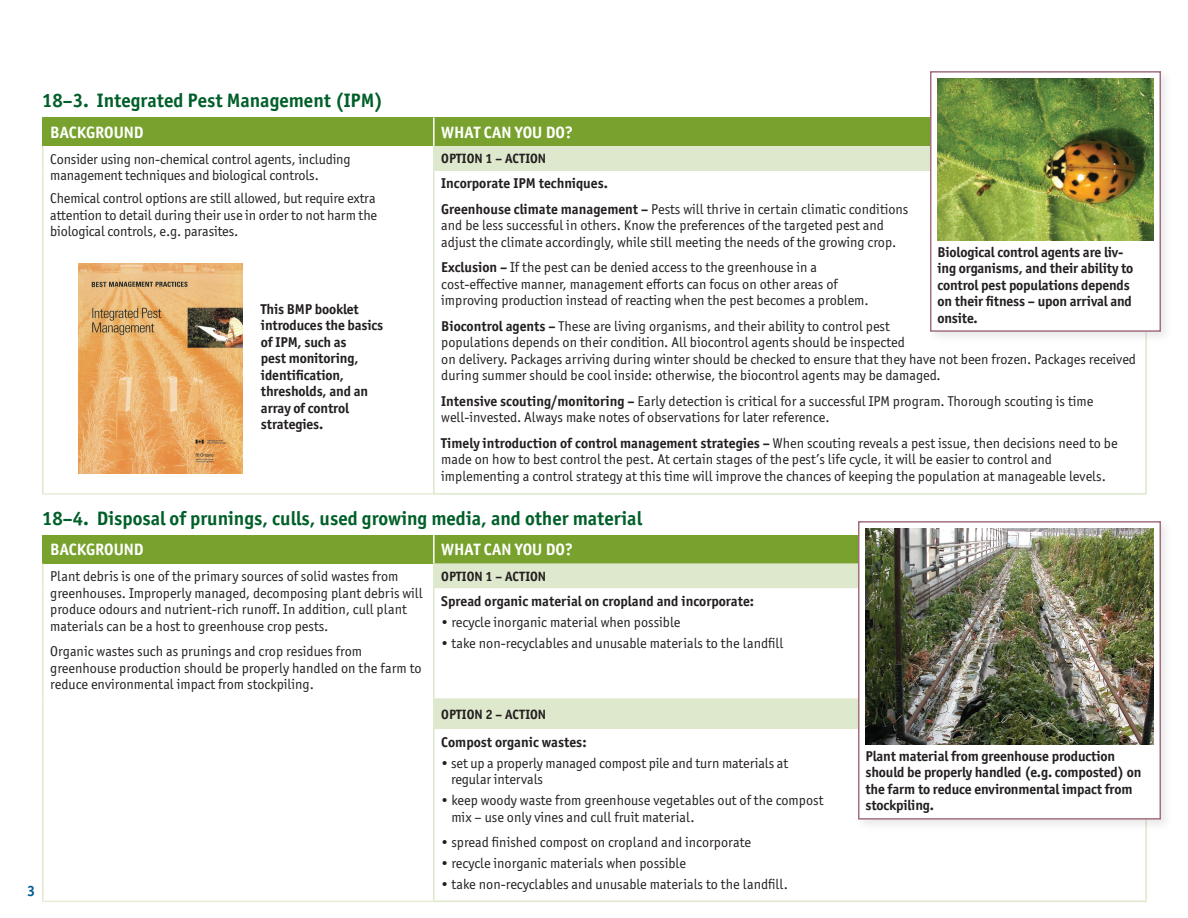
<style>
.page{position:relative;width:1188px;height:918px;background:#fff}
.page>*{position:absolute;margin:0;border:0;box-sizing:border-box;transform-origin:0 0}
.t1{font:700 19.5px "Officina Sans ITC Pro";color:#005f29}
.t2{font:700 16.5px "Officina Sans ITC Pro";color:#fff}
.t3{font:700 15px "Officina Sans ITC Pro";color:#005d95}
.t4{font:14.25px/16.5px "Officina Sans ITC Pro";color:#231f20}
.t5{font:700 14.25px/16.5px "Officina Sans ITC Pro";letter-spacing:-.01em;color:#231f20}
.t6{font:700 13.5px "Officina Sans ITC Pro";color:#231f20}
.s1{font-weight:400}
.s2{font-weight:700}
</style>
<div class="page">
<div style="left:43px;top:118px;width:391px;height:28px;background:#78a22d"></div>
<div style="left:434px;top:118px;width:712px;height:28px;background:#78a22d"></div>
<div style="left:434px;top:146px;width:712px;height:25px;background:#dee8cc"></div>
<hr style="left:433px;top:118px;width:2px;height:28px;background:#fff">
<hr style="left:42px;top:146px;width:2px;height:25px;background:#dee8cc">
<hr style="left:42px;top:171px;width:2px;height:322px;background:#dee8cc">
<hr style="left:433px;top:146px;width:2px;height:25px;background:#dee8cc">
<hr style="left:42px;top:493px;width:391px;height:2px;background:#e6edd8">
<hr style="left:433px;top:171px;width:2px;height:322px;background:#dee8cc">
<hr style="left:42px;top:118px;width:2px;height:28px;background:#78a22d">
<hr style="left:1145px;top:171px;width:2px;height:322px;background:#dee8cc">
<hr style="left:433px;top:493px;width:714px;height:2px;background:#dee8cc">
<div style="left:43px;top:535px;width:391px;height:28px;background:#78a22d"></div>
<div style="left:434px;top:535px;width:712px;height:28px;background:#78a22d"></div>
<svg style="left:435px;top:563px;width:419px;height:166px"></svg>
<hr style="left:433px;top:535px;width:2px;height:28px;background:#fff">
<hr style="left:42px;top:563px;width:2px;height:25px;background:#dee8cc">
<hr style="left:42px;top:588px;width:2px;height:110px;background:#dee8cc">
<hr style="left:42px;top:698px;width:2px;height:31px;background:#dee8cc">
<hr style="left:42px;top:729px;width:2px;height:172px;background:#dee8cc">
<hr style="left:433px;top:563px;width:2px;height:25px;background:#dee8cc">
<hr style="left:433px;top:588px;width:2px;height:110px;background:#dee8cc">
<hr style="left:433px;top:698px;width:2px;height:31px;background:#dee8cc">
<hr style="left:42px;top:901px;width:391px;height:1px;background:#e6edd8">
<hr style="left:433px;top:729px;width:2px;height:172px;background:#dee8cc">
<hr style="left:42px;top:535px;width:2px;height:28px;background:#78a22d">
<hr style="left:1145px;top:729px;width:2px;height:172px;background:#dee8cc">
<hr style="left:433px;top:901px;width:714px;height:1px;background:#dee8cc">
<div style="left:926px;top:67px;width:248px;height:277px;background:#231f20;opacity:.1"></div>
<div style="left:930px;top:71px;width:231px;height:261px;background:#fff;border:2px solid #a36f80"></div>
<img style="left:938px;top:79px;width:216px;height:162px">
<img style="left:78px;top:264px;width:165px;height:210px">
<div style="left:854px;top:517px;width:319px;height:315px;background:#f8f8f8"></div>
<div style="left:858px;top:521px;width:303px;height:299px;background:#fff;border:2px solid #a36f80"></div>
<img style="left:866px;top:529px;width:287px;height:216px">
<p class="t3" style="left:27px;top:882px;width:10px">3</p>
<h1 class="t1" style="left:42px;top:88px;width:343px">18–3. Integrated Pest Management (IPM)</h1>
<p class="t2" style="left:50px;top:122px;width:95px">BACKGROUND</p>
<p class="t2" style="left:441px;top:122px;width:133px">WHAT CAN YOU DO?</p>
<p class="t4" style="left:50px;top:151px;width:302px">Consider using non-chemical control agents, including management techniques and biological controls.</p>
<p class="t4" style="left:50px;top:190px;width:329px;text-align:justify">Chemical control options are still allowed, but require extra attention to detail during their use in order to not harm the biological controls, e.g. parasites.</p>
<p class="t6" style="left:441px;top:150px;width:106px">OPTION 1 – ACTION</p>
<p class="t5" style="left:441px;top:171px;width:469px;line-height:25.5px">Incorporate IPM techniques.<br>Greenhouse climate management – <span class="s1">Pests will thrive in certain climatic conditions</span></p>
<p class="t4" style="left:441px;top:217px;width:457px">and be less successful in others. Know the preferences of the targeted pest and adjust the climate accordingly, while still meeting the needs of the growing crop.</p>
<p class="t4" style="left:441px;top:259px;width:429px"><span class="s2">Exclusion –</span> If the pest can be denied access to the greenhouse in a cost-effective manner, management efforts can focus on other areas of improving production instead of reacting when the pest becomes a problem.</p>
<p class="t4" style="left:441px;top:318px;width:696px"><span class="s2">Biocontrol agents –</span> These are living organisms, and their ability to control pest<br>populations depends on their condition. All biocontrol agents should be inspected<br>on delivery. Packages arriving during winter should be checked to ensure that they have not been frozen. Packages received during summer should be cool inside: otherwise, the biocontrol agents may be damaged.</p>
<p class="t4" style="left:441px;top:393px;width:654px"><span class="s2">Intensive scouting/monitoring –</span> Early detection is critical for a successful IPM program. Thorough scouting is time well-invested. Always make notes of observations for later reference.</p>
<p class="t4" style="left:441px;top:435px;width:678px"><span class="s2">Timely introduction of control management strategies –</span> When scouting reveals a pest issue, then decisions need to be made on how to best control the pest. At certain stages of the pest’s life cycle, it will be easier to control and implementing a control strategy at this time will improve the chances of keeping the population at manageable levels.</p>
<h1 class="t1" style="left:42px;top:506px;width:602px">18–4. Disposal of prunings, culls, used growing media, and other material</h1>
<p class="t2" style="left:50px;top:539px;width:95px">BACKGROUND</p>
<p class="t2" style="left:441px;top:539px;width:133px">WHAT CAN YOU DO?</p>
<p class="t4" style="left:50px;top:568px;width:374px">Plant debris is one of the primary sources of solid wastes from greenhouses. Improperly managed, decomposing plant debris will produce odours and nutrient-rich runoff. In addition, cull plant materials can be a host to greenhouse crop pests.</p>
<p class="t4" style="left:50px;top:643px;width:373px">Organic wastes such as prunings and crop residues from greenhouse production should be properly handled on the farm to reduce environmental impact from stockpiling.</p>
<p class="t5" style="left:938px;top:244px;width:197px">Biological control agents are liv&shy;ing organisms, and their ability to control pest populations depends on their fitness – upon arrival and onsite.</p>
<p class="t5" style="left:261px;top:300px;width:124px">This BMP booklet introduces the basics of IPM, such as<br>pest monitoring, identification, thresholds, and an array of control strategies.</p>
<p class="t6" style="left:441px;top:568px;width:106px">OPTION 1 – ACTION</p>
<p class="t5" style="left:441px;top:593px;width:314px">Spread organic material on cropland and incorporate:</p>
<p class="t4" style="left:441px;top:614px;width:241px">• recycle inorganic material when possible</p>
<p class="t4" style="left:441px;top:635px;width:344px">• take non-recyclables and unusable materials to the landfill</p>
<p class="t6" style="left:441px;top:706px;width:106px">OPTION 2 – ACTION</p>
<p class="t5" style="left:441px;top:734px;width:147px">Compost organic wastes:</p>
<p class="t4" style="left:451px;top:755px;width:339px;text-indent:-10px">• set up a properly managed compost pile and turn materials at regular intervals</p>
<p class="t4" style="left:451px;top:792px;width:374px;text-indent:-10px">• keep woody waste from greenhouse vegetables out of the compost mix – use only vines and cull fruit material.</p>
<p class="t4" style="left:441px;top:834px;width:311px">• spread finished compost on cropland and incorporate</p>
<p class="t4" style="left:441px;top:855px;width:246px">• recycle inorganic materials when possible</p>
<p class="t4" style="left:441px;top:876px;width:348px">• take non-recyclables and unusable materials to the landfill.</p>
<p class="t5" style="left:866px;top:748px;width:277px">Plant material from greenhouse production should be properly handled (e.g. composted) on the farm to reduce environmental impact from stockpiling.</p>
</div>
